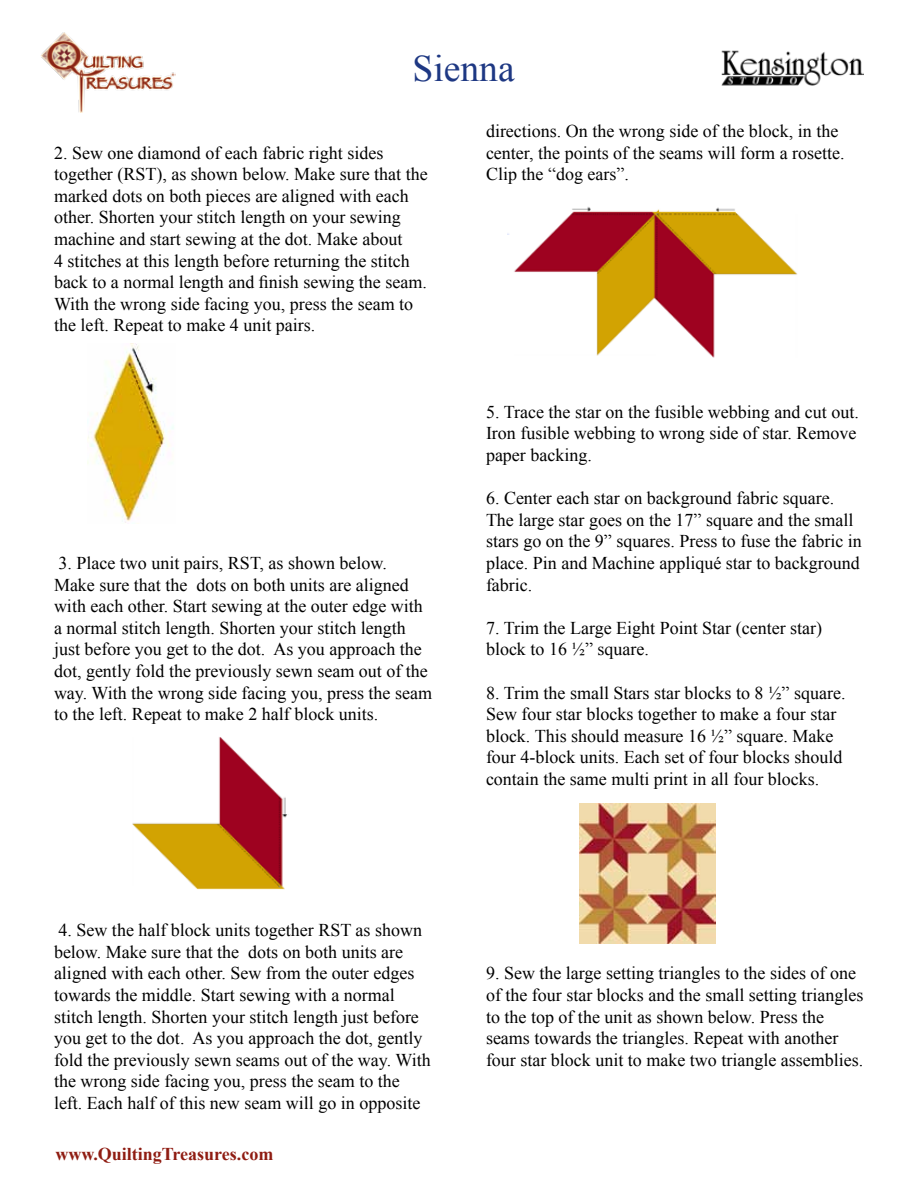
<style>
.page{position:relative;width:918px;height:1188px;background:#fff}
.page>*{position:absolute;margin:0;border:0;box-sizing:border-box;transform-origin:0 0}
.t1{font:37.5px "Times New Roman";color:#1e3883}
.t2{font:18px/21.6px "Times New Roman";color:#000}
.t3{font:700 18px "Times New Roman";color:#8f1c12}
</style>
<div class="page">
<img style="left:41px;top:32px;width:135px;height:80px">
<img style="left:722px;top:50px;width:142px;height:36px">
<img style="left:87px;top:343px;width:87px;height:180px">
<img style="left:132px;top:737px;width:155px;height:152px">
<img style="left:507px;top:207px;width:290px;height:151px">
<img style="left:579px;top:804px;width:136px;height:140px">
<h1 class="t1" style="left:413px;top:44px;width:104px">Sienna</h1>
<p class="t2" style="left:54px;top:141px;width:375px">2. Sew one diamond of each fabric right sides together (RST), as shown below. Make sure that the marked dots on both pieces are aligned with each other. Shorten your stitch length on your sewing machine and start sewing at the dot. Make about<br>4 stitches at this length before returning the stitch back to a normal length and finish sewing the seam.<br>With the wrong side facing you, press the seam to the left. Repeat to make 4 unit pairs.</p>
<p class="t2" style="left:54px;top:552px;width:380px">3. Place two unit pairs, RST, as shown below.<br>Make sure that the dots on both units are aligned with each other. Start sewing at the outer edge with a normal stitch length. Shorten your stitch length just before you get to the dot. As you approach the dot, gently fold the previously sewn seam out of the way. With the wrong side facing you, press the seam to the left. Repeat to make 2 half block units.</p>
<p class="t2" style="left:54px;top:919px;width:378px">4. Sew the half block units together RST as shown below. Make sure that the dots on both units are aligned with each other. Sew from the outer edges towards the middle. Start sewing with a normal stitch length. Shorten your stitch length just before you get to the dot. As you approach the dot, gently fold the previously sewn seams out of the way. With the wrong side facing you, press the seam to the left. Each half of this new seam will go in opposite</p>
<p class="t3" style="left:55px;top:1141px;width:219px">www.QuiltingTreasures.com</p>
<p class="t2" style="left:486px;top:120px;width:360px">directions. On the wrong side of the block, in the center, the points of the seams will form a rosette.<br>Clip the “dog ears”.</p>
<p class="t2" style="left:486px;top:401px;width:374px">5. Trace the star on the fusible webbing and cut out.<br>Iron fusible webbing to wrong side of star. Remove paper backing.</p>
<p class="t2" style="left:486px;top:487px;width:377px">6. Center each star on background fabric square.<br>The large star goes on the 17” square and the small stars go on the 9” squares. Press to fuse the fabric in place. Pin and Machine appliqué star to background fabric.</p>
<p class="t2" style="left:486px;top:617px;width:338px">7. Trim the Large Eight Point Star (center star) block to 16 ½” square.</p>
<p class="t2" style="left:486px;top:681px;width:361px">8. Trim the small Stars star blocks to 8 ½” square.<br>Sew four star blocks together to make a four star block. This should measure 16 ½” square. Make four 4-block units. Each set of four blocks should contain the same multi print in all four blocks.</p>
<p class="t2" style="left:486px;top:962px;width:379px">9. Sew the large setting triangles to the sides of one of the four star blocks and the small setting triangles to the top of the unit as shown below. Press the seams towards the triangles. Repeat with another four star block unit to make two triangle assemblies.</p>
</div>
